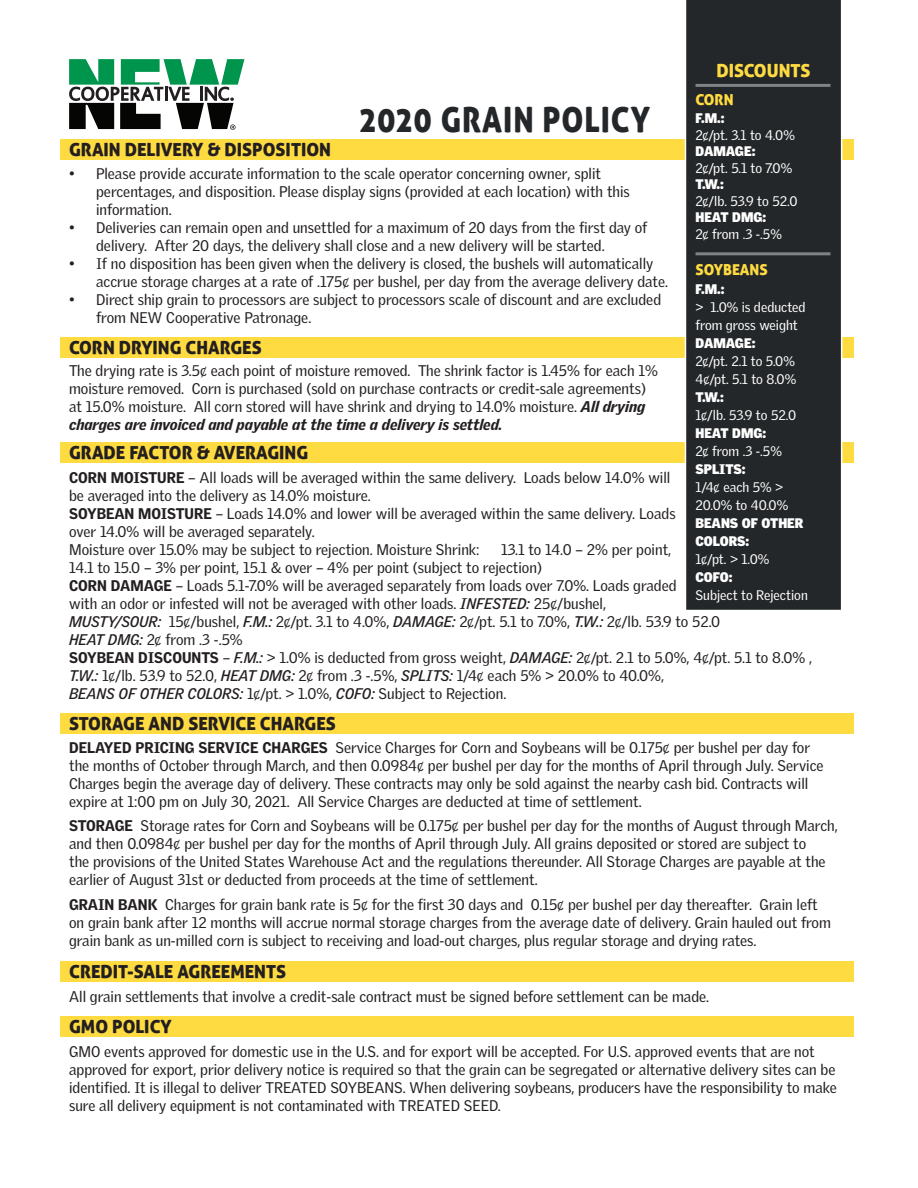
<style>
.page{position:relative;width:918px;height:1188px;background:#fff}
.page>*{position:absolute;margin:0;border:0;box-sizing:border-box;transform-origin:0 0}
.t1{font:34.5px "Aller Display";letter-spacing:.03em;color:#242729;scale:.9 1}
.t2{font:18px "Aller Display";color:#231f20}
.t3{font:18px "Aller Display";color:#ffdb42}
.t4{font:15px/18px "Griffith Gothic";color:#231f20}
.t5{font:15px "Aller Display";color:#ffdb42}
.t6{font:13.5px/18px "Griffith Gothic";color:#fff}
.t7{font:900 13.5px/18px "Griffith Gothic";color:#fff}
.s1{font-weight:900;font-style:italic}
.s2{font-weight:900}
.s3{font-weight:700;font-style:italic}
.s4{font-weight:400}
</style>
<div class="page">
<div style="left:60px;top:337px;width:793px;height:20px;background:#ffdb42"></div>
<div style="left:60px;top:442px;width:793px;height:21px;background:#ffdb42"></div>
<div style="left:60px;top:713px;width:793px;height:21px;background:#ffdb42"></div>
<div style="left:60px;top:962px;width:793px;height:20px;background:#ffdb42"></div>
<div style="left:60px;top:1016px;width:793px;height:21px;background:#ffdb42"></div>
<div style="left:60px;top:139px;width:793px;height:21px;background:#ffdb42"></div>
<svg style="left:69px;top:59px;width:175px;height:71px"></svg>
<div style="left:685px;top:0;width:157px;height:610px;background:#242729"></div>
<hr style="left:696px;top:84px;width:135px;height:3px;background:#808285">
<hr style="left:696px;top:252px;width:135px;height:3px;background:#808285">
<p class="t1" style="left:360px;top:97px;width:324px">2020 GRAIN POLICY</p>
<p class="t2" style="left:69px;top:138px;width:263px">GRAIN DELIVERY &amp; DISPOSITION</p>
<p class="t4" style="left:96px;top:165px;width:535px;text-indent:-27px">• Please provide accurate information to the scale operator concerning owner, split percentages, and disposition. Please display signs (provided at each location) with this information.</p>
<p class="t4" style="left:96px;top:219px;width:553px;text-indent:-27px">• Deliveries can remain open and unsettled for a maximum of 20 days from the first day of delivery. After 20 days, the delivery shall close and a new delivery will be started.</p>
<p class="t4" style="left:96px;top:255px;width:573px;text-indent:-27px">• If no disposition has been given when the delivery is closed, the bushels will automatically accrue storage charges at a rate of .175¢ per bushel, per day from the average delivery date.</p>
<p class="t4" style="left:96px;top:291px;width:567px;text-indent:-27px">• Direct ship grain to processors are subject to processors scale of discount and are excluded from NEW Cooperative Patronage.</p>
<p class="t2" style="left:69px;top:336px;width:194px">CORN DRYING CHARGES</p>
<p class="t4" style="left:69px;top:362px;width:590px">The drying rate is 3.5¢ each point of moisture removed. The shrink factor is 1.45% for each 1% moisture removed. Corn is purchased (sold on purchase contracts or credit-sale agreements) at 15.0% moisture. All corn stored will have shrink and drying to 14.0% moisture. <span class="s1">All drying charges are invoiced and payable at the time a delivery is settled.</span></p>
<p class="t2" style="left:69px;top:441px;width:241px">GRADE FACTOR &amp; AVERAGING</p>
<p class="t4" style="left:69px;top:468px;width:603px"><span class="s2">CORN MOISTURE</span> – All loads will be averaged within the same delivery. Loads below 14.0% will be averaged into the delivery as 14.0% moisture.</p>
<p class="t4" style="left:69px;top:504px;width:608px"><span class="s2">SOYBEAN MOISTURE</span> – Loads 14.0% and lower will be averaged within the same delivery. Loads over 14.0% will be averaged separately.</p>
<p class="t4" style="left:69px;top:540px;width:412px">Moisture over 15.0% may be subject to rejection. Moisture Shrink:</p>
<p class="t4" style="left:69px;top:540px;width:604px;text-indent:432px">13.1 to 14.0 – 2% per point,<br>14.1 to 15.0 – 3% per point, 15.1 &amp; over – 4% per point (subject to rejection)</p>
<p class="t4" style="left:69px;top:576px;width:609px"><span class="s2">CORN DAMAGE</span> – Loads 5.1-7.0% will be averaged separately from loads over 7.0%. Loads graded with an odor or infested will not be averaged with other loads. <span class="s3">INFESTED:</span> 25¢/bushel,</p>
<p class="t3" style="left:716px;top:59px;width:96px">DISCOUNTS</p>
<p class="t5" style="left:696px;top:91px;width:40px">CORN</p>
<p class="t7" style="left:696px;top:109px;width:31px">F.M.:</p>
<p class="t6" style="left:696px;top:126px;width:101px">2¢/pt. 3.1 to 4.0%</p>
<p class="t7" style="left:696px;top:142px;width:61px">DAMAGE:</p>
<p class="t6" style="left:696px;top:159px;width:98px">2¢/pt. 5.1 to 7.0%</p>
<p class="t7" style="left:696px;top:175px;width:30px">T.W.:</p>
<p class="t6" style="left:696px;top:192px;width:104px">2¢/lb. 53.9 to 52.0</p>
<p class="t7" style="left:696px;top:208px;width:72px">HEAT DMG:</p>
<p class="t6" style="left:696px;top:225px;width:88px">2¢ from .3 -.5%</p>
<p class="t5" style="left:696px;top:260px;width:74px">SOYBEANS</p>
<p class="t7" style="left:696px;top:280px;width:31px">F.M.:</p>
<p class="t6" style="left:696px;top:298px;width:112px">&gt; 1.0% is deducted from gross weight</p>
<p class="t7" style="left:696px;top:334px;width:61px">DAMAGE:</p>
<p class="t6" style="left:696px;top:352px;width:101px">2¢/pt. 2.1 to 5.0%</p>
<p class="t6" style="left:696px;top:370px;width:102px">4¢/pt. 5.1 to 8.0%</p>
<p class="t7" style="left:696px;top:388px;width:30px">T.W.:</p>
<p class="t6" style="left:696px;top:406px;width:102px">1¢/lb. 53.9 to 52.0</p>
<p class="t7" style="left:696px;top:424px;width:72px">HEAT DMG:</p>
<p class="t6" style="left:696px;top:442px;width:88px">2¢ from .3 -.5%</p>
<p class="t7" style="left:696px;top:460px;width:52px">SPLITS:</p>
<p class="t6" style="left:696px;top:478px;width:94px">1/4¢ each 5% &gt;<br>20.0% to 40.0%</p>
<p class="t7" style="left:696px;top:514px;width:110px">BEANS OF OTHER<br>COLORS:<br><span class="s4">1¢/pt. &gt; 1.0%</span></p>
<p class="t7" style="left:696px;top:568px;width:39px">COFO:</p>
<p class="t6" style="left:696px;top:586px;width:114px">Subject to Rejection</p>
<p class="t4" style="left:69px;top:613px;width:653px"><span class="s3">MUSTY/SOUR:</span> 15¢/bushel, <span class="s3">F.M.:</span> 2¢/pt. 3.1 to 4.0%, <span class="s3">DAMAGE:</span> 2¢/pt. 5.1 to 7.0%, <span class="s3">T.W.:</span> 2¢/lb. 53.9 to 52.0</p>
<p class="t4" style="left:69px;top:631px;width:175px"><span class="s3">HEAT DMG:</span> 2¢ from .3 -.5%</p>
<p class="t4" style="left:69px;top:649px;width:744px"><span class="s2">SOYBEAN DISCOUNTS</span> – <span class="s3">F.M.:</span> &gt; 1.0% is deducted from gross weight, <span class="s3">DAMAGE:</span> 2¢/pt. 2.1 to 5.0%, 4¢/pt. 5.1 to 8.0% ,<br><span class="s3">T.W.:</span> 1¢/lb. 53.9 to 52.0, <span class="s3">HEAT DMG:</span> 2¢ from .3 -.5%, <span class="s3">SPLITS:</span> 1/4¢ each 5% &gt; 20.0% to 40.0%,<br><span class="s3">BEANS OF OTHER COLORS:</span> 1¢/pt. &gt; 1.0%, <span class="s3">COFO:</span> Subject to Rejection.</p>
<p class="t2" style="left:69px;top:712px;width:268px">STORAGE AND SERVICE CHARGES</p>
<p class="t4" style="left:69px;top:738px;width:756px"><span class="s2">DELAYED PRICING SERVICE CHARGES</span> Service Charges for Corn and Soybeans will be 0.175¢ per bushel per day for the months of October through March, and then 0.0984¢ per bushel per day for the months of April through July. Service Charges begin the average day of delivery. These contracts may only be sold against the nearby cash bid. Contracts will expire at 1:00 pm on July 30, 2021. All Service Charges are deducted at time of settlement.</p>
<p class="t4" style="left:69px;top:817px;width:770px"><span class="s2">STORAGE</span> Storage rates for Corn and Soybeans will be 0.175¢ per bushel per day for the months of August through March, and then 0.0984¢ per bushel per day for the months of April through July. All grains deposited or stored are subject to<br>the provisions of the United States Warehouse Act and the regulations thereunder. All Storage Charges are payable at the earlier of August 31st or deducted from proceeds at the time of settlement.</p>
<p class="t4" style="left:69px;top:896px;width:763px"><span class="s2">GRAIN BANK</span> Charges for grain bank rate is 5¢ for the first 30 days and 0.15¢ per bushel per day thereafter. Grain left on grain bank after 12 months will accrue normal storage charges from the average date of delivery. Grain hauled out from grain bank as un-milled corn is subject to receiving and load-out charges, plus regular storage and drying rates.</p>
<p class="t2" style="left:69px;top:961px;width:219px">CREDIT-SALE AGREEMENTS</p>
<p class="t4" style="left:69px;top:988px;width:642px">All grain settlements that involve a credit-sale contract must be signed before settlement can be made.</p>
<p class="t2" style="left:69px;top:1015px;width:104px">GMO POLICY</p>
<p class="t4" style="left:69px;top:1042px;width:769px">GMO events approved for domestic use in the U.S. and for export will be accepted. For U.S. approved events that are not approved for export, prior delivery notice is required so that the grain can be segregated or alternative delivery sites can be identified. It is illegal to deliver TREATED SOYBEANS. When delivering soybeans, producers have the responsibility to make sure all delivery equipment is not contaminated with TREATED SEED.</p>
</div>
